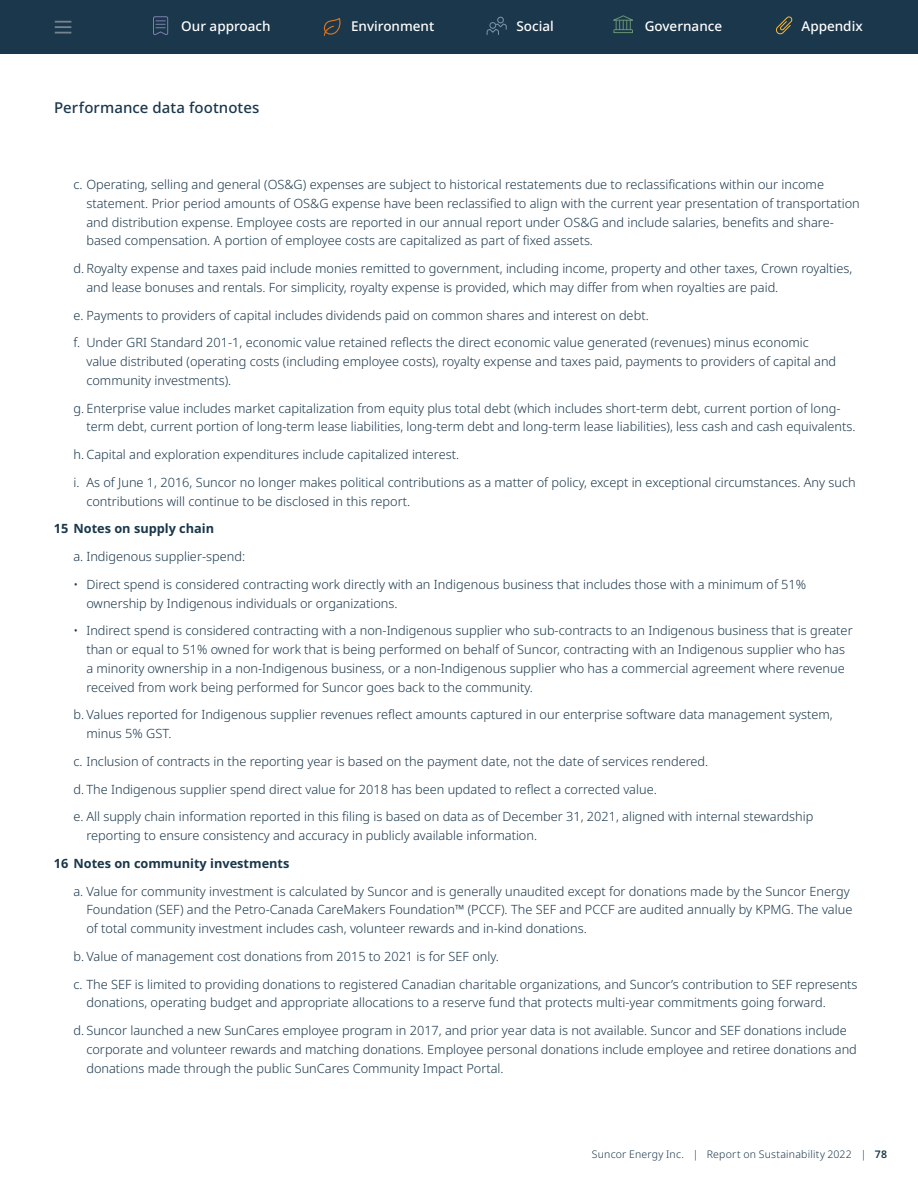
<style>
.page{position:relative;width:918px;height:1188px;background:#fff}
.page>*{position:absolute;margin:0;border:0;box-sizing:border-box;transform-origin:0 0}
.t1{font:500 15px "Noto Sans";letter-spacing:.005em;color:#1a374b}
.t2{font:500 13.5px "Noto Sans";color:#fff}
.t3{font:300 12.75px/18.8px "Noto Sans";color:#1a374b}
.t4{font:700 12.75px "Noto Sans";color:#1a374b}
.t5{font:300 10.5px "Noto Sans";letter-spacing:.02em;color:#1a374b}
.s1{font-weight:600}
</style>
<div class="page">
<div style="left:0;top:0;width:918px;height:54px;background:#1a374b"></div>
<svg style="left:323px;top:18px;width:18px;height:18px"></svg>
<svg style="left:776px;top:16px;width:17px;height:19px"></svg>
<div style="left:497px;top:17px;width:7px;height:6px;border:1px solid #7891a6;border-radius:50%"></div>
<svg style="left:486px;top:21px;width:21px;height:14px"></svg>
<svg style="left:153px;top:16px;width:16px;height:19px"></svg>
<svg style="left:55px;top:21px;width:16px;height:13px"></svg>
<svg style="left:613px;top:15px;width:20px;height:18px"></svg>
<p class="t2" style="left:181px;top:17px;width:91px">Our approach</p>
<p class="t2" style="left:351px;top:17px;width:85px">Environment</p>
<p class="t2" style="left:517px;top:17px;width:39px">Social</p>
<p class="t2" style="left:645px;top:17px;width:79px">Governance</p>
<p class="t2" style="left:802px;top:17px;width:63px">Appendix</p>
<p class="t1" style="left:54px;top:97px;width:207px">Performance data footnotes</p>
<p class="t3" style="left:86px;top:175px;width:775px;text-indent:-13px">c. Operating, selling and general (OS&amp;G) expenses are subject to historical restatements due to reclassifications within our income statement. Prior period amounts of OS&amp;G expense have been reclassified to align with the current year presentation of transportation and distribution expense. Employee costs are reported in our annual report under OS&amp;G and include salaries, benefits and share&shy;based compensation. A portion of employee costs are capitalized as part of fixed assets.</p>
<p class="t3" style="left:86px;top:259px;width:768px;text-indent:-13px">d. Royalty expense and taxes paid include monies remitted to government, including income, property and other taxes, Crown royalties, and lease bonuses and rentals. For simplicity, royalty expense is provided, which may differ from when royalties are paid.</p>
<p class="t3" style="left:73px;top:306px;width:577px">e. Payments to providers of capital includes dividends paid on common shares and interest on debt.</p>
<p class="t3" style="left:86px;top:334px;width:751px;text-indent:-13px">f. Under GRI Standard 201-1, economic value retained reflects the direct economic value generated (revenues) minus economic value distributed (operating costs (including employee costs), royalty expense and taxes paid, payments to providers of capital and community investments).</p>
<p class="t3" style="left:86px;top:399px;width:771px;text-indent:-13px">g. Enterprise value includes market capitalization from equity plus total debt (which includes short-term debt, current portion of long&shy;term debt, current portion of long-term lease liabilities, long-term debt and long-term lease liabilities), less cash and cash equivalents.</p>
<p class="t3" style="left:73px;top:445px;width:387px">h. Capital and exploration expenditures include capitalized interest.</p>
<p class="t3" style="left:86px;top:473px;width:771px;text-indent:-13px">i. As of June 1, 2016, Suncor no longer makes political contributions as a matter of policy, except in exceptional circumstances. Any such contributions will continue to be disclosed in this report.</p>
<h3 class="t4" style="left:54px;top:520px;width:162px">15 Notes on supply chain</h3>
<p class="t3" style="left:73px;top:547px;width:173px">a. Indigenous supplier-spend:</p>
<p class="t3" style="left:86px;top:575px;width:721px;text-indent:-13px">• Direct spend is considered contracting work directly with an Indigenous business that includes those with a minimum of 51% ownership by Indigenous individuals or organizations.</p>
<p class="t3" style="left:86px;top:622px;width:768px;text-indent:-13px">• Indirect spend is considered contracting with a non-Indigenous supplier who sub-contracts to an Indigenous business that is greater than or equal to 51% owned for work that is being performed on behalf of Suncor, contracting with an Indigenous supplier who has a minority ownership in a non-Indigenous business, or a non-Indigenous supplier who has a commercial agreement where revenue received from work being performed for Suncor goes back to the community.</p>
<p class="t3" style="left:86px;top:706px;width:748px;text-indent:-13px">b. Values reported for Indigenous supplier revenues reflect amounts captured in our enterprise software data management system, minus 5% GST.</p>
<p class="t3" style="left:73px;top:752px;width:636px">c. Inclusion of contracts in the reporting year is based on the payment date, not the date of services rendered.</p>
<p class="t3" style="left:73px;top:780px;width:585px">d. The Indigenous supplier spend direct value for 2018 has been updated to reflect a corrected value.</p>
<p class="t3" style="left:86px;top:808px;width:728px;text-indent:-13px">e. All supply chain information reported in this filing is based on data as of December 31, 2021, aligned with internal stewardship reporting to ensure consistency and accuracy in publicly available information.</p>
<h3 class="t4" style="left:54px;top:854px;width:237px">16 Notes on community investments</h3>
<p class="t3" style="left:86px;top:882px;width:768px;text-indent:-13px">a. Value for community investment is calculated by Suncor and is generally unaudited except for donations made by the Suncor Energy<br>Foundation (SEF) and the Petro-Canada CareMakers Foundation™ (PCCF). The SEF and PCCF are audited annually by KPMG. The value of total community investment includes cash, volunteer rewards and in-kind donations.</p>
<p class="t3" style="left:73px;top:947px;width:427px">b. Value of management cost donations from 2015 to 2021 is for SEF only.</p>
<p class="t3" style="left:86px;top:975px;width:773px;text-indent:-13px">c. The SEF is limited to providing donations to registered Canadian charitable organizations, and Suncor’s contribution to SEF represents donations, operating budget and appropriate allocations to a reserve fund that protects multi-year commitments going forward.</p>
<p class="t3" style="left:86px;top:1021px;width:772px;text-indent:-13px">d. Suncor launched a new SunCares employee program in 2017, and prior year data is not available. Suncor and SEF donations include corporate and volunteer rewards and matching donations. Employee personal donations include employee and retiree donations and donations made through the public SunCares Community Impact Portal.</p>
<p class="t5" style="left:592px;top:1146px;width:297px">Suncor Energy Inc. | Report on Sustainability 2022 | <span class="s1">78</span></p>
</div>
